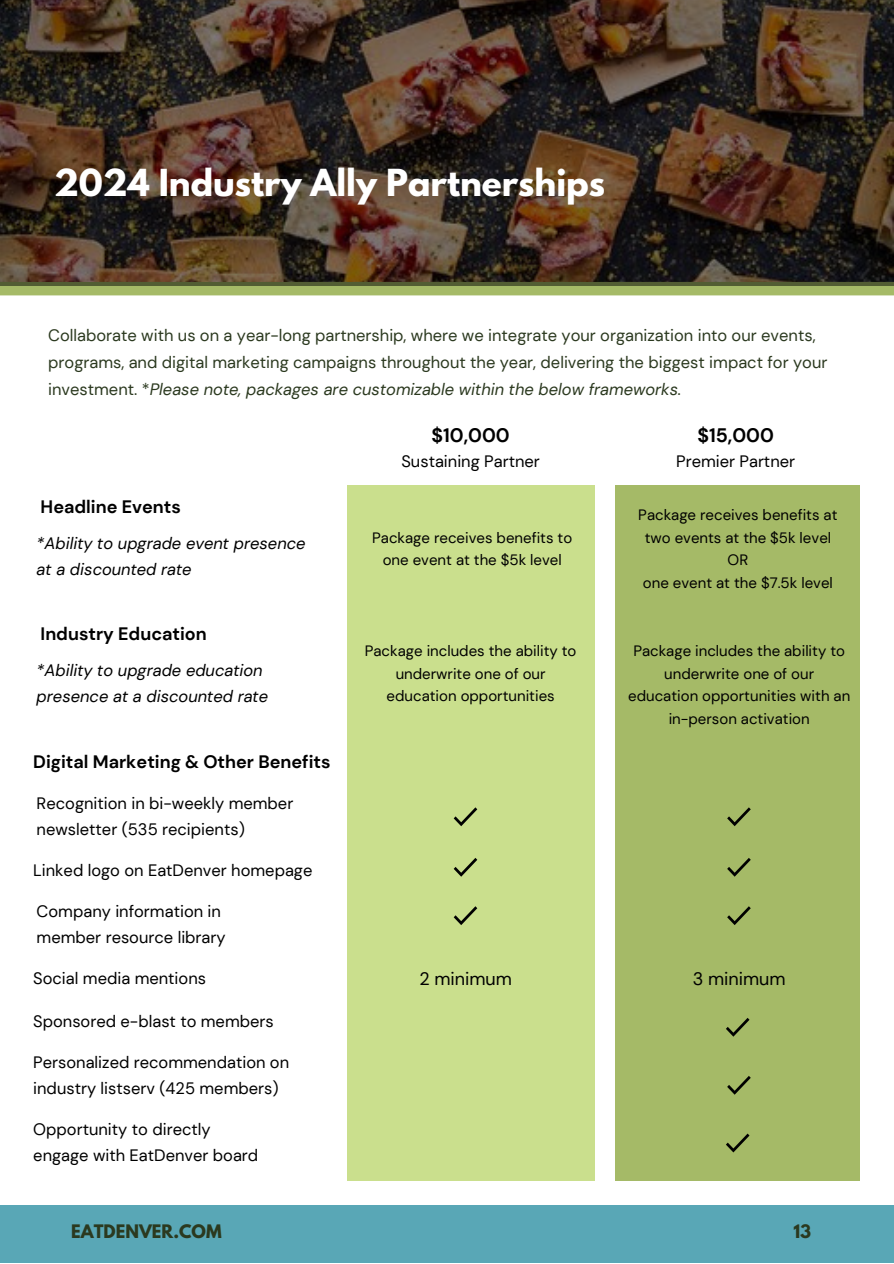
<style>
.page{position:relative;width:894px;height:1264px;background:#fff}
.page>*{position:absolute;margin:0;border:0;box-sizing:border-box;transform-origin:0 0}
.t1{font:700 33px "League Spartan";color:#fff}
.t2{font:700 19.5px "DM Sans";color:#000}
.t3{font:700 18px "DM Sans";color:#000}
.t4{font:18px "DM Sans";color:#000}
.t5{font:16.5px/25.8px "DM Sans";color:#000}
.t6{font:16.5px/27px "DM Sans";color:#2b391f}
.t7{font:italic 16.5px/25.8px "DM Sans";color:#000}
.t8{font:700 16.5px "League Spartan";color:#2b391f}
.t9{font:15px/22.5px "DM Sans";color:#000;text-align:center}
.s1{font-style:italic}
</style>
<div class="page">
<div style="left:0;top:1205px;width:893px;height:58px;background:#59a7b6"></div>
<div style="left:0;top:282px;width:893px;height:13px;background:#a5ba67"></div>
<img style="left:0;top:0;width:893px;height:286px">
<div style="left:347px;top:485px;width:247px;height:695px;background:#cadf8d"></div>
<svg style="left:453px;top:807px;width:24px;height:19px"></svg>
<div style="left:615px;top:485px;width:245px;height:695px;background:#a5ba67"></div>
<svg style="left:453px;top:858px;width:24px;height:18px"></svg>
<svg style="left:453px;top:906px;width:24px;height:19px"></svg>
<svg style="left:727px;top:807px;width:23px;height:19px"></svg>
<svg style="left:727px;top:858px;width:23px;height:18px"></svg>
<svg style="left:727px;top:906px;width:23px;height:19px"></svg>
<svg style="left:726px;top:1018px;width:23px;height:18px"></svg>
<svg style="left:727px;top:1076px;width:23px;height:18px"></svg>
<svg style="left:726px;top:1133px;width:23px;height:19px"></svg>
<p class="t1" style="left:54px;top:166px;width:552px">2024 Industry Ally Partnerships</p>
<h1 class="t6" style="left:48px;top:322px;width:780px">Collaborate with us on a year-long partnership, where we integrate your organization into our events, programs, and digital marketing campaigns throughout the year, delivering the biggest impact for your investment. *<span class="s1">Please note, packages are customizable within the below frameworks.</span></h1>
<h2 class="t3" style="left:41px;top:495px;width:142px">Headline Events</h2>
<p class="t7" style="left:37px;top:530px;width:270px">*Ability to upgrade event presence at a discounted rate</p>
<p class="t3" style="left:41px;top:622px;width:168px">Industry Education</p>
<p class="t7" style="left:37px;top:657px;width:233px">*Ability to upgrade education presence at a discounted rate</p>
<p class="t3" style="left:33px;top:750px;width:299px">Digital Marketing &amp; Other Benefits</p>
<h3 class="t5" style="left:37px;top:790px;width:258px">Recognition in bi-weekly member newsletter (535 recipients)</h3>
<h2 class="t5" style="left:33px;top:857px;width:280px">Linked logo on EatDenver homepage</h2>
<p class="t5" style="left:37px;top:898px;width:190px">Company information in member resource library</p>
<p class="t2" style="left:431px;top:422px;width:80px">$10,000</p>
<p class="t5" style="left:401px;top:449px;width:140px">Sustaining Partner</p>
<p class="t9" style="left:372px;top:526px;width:201px">Package receives benefits to one event at the $5k level</p>
<p class="t2" style="left:697px;top:422px;width:78px">$15,000</p>
<p class="t5" style="left:676px;top:449px;width:120px">Premier Partner</p>
<p class="t9" style="left:638px;top:503px;width:201px">Package receives benefits at two events at the $5k level</p>
<p class="t9" style="left:727px;top:548px;width:22px">OR</p>
<p class="t9" style="left:642px;top:571px;width:191px">one event at the $7.5k level</p>
<p class="t9" style="left:365px;top:640px;width:213px">Package includes the ability to underwrite one of our education opportunities</p>
<p class="t9" style="left:628px;top:640px;width:223px">Package includes the ability to underwrite one of our education opportunities with an in-person activation</p>
<p class="t5" style="left:33px;top:965px;width:174px">Social media mentions</p>
<p class="t4" style="left:692px;top:967px;width:94px">3 minimum</p>
<h2 class="t4" style="left:419px;top:967px;width:94px">2 minimum</h2>
<h2 class="t5" style="left:33px;top:1008px;width:242px">Sponsored e-blast to members</h2>
<p class="t5" style="left:33px;top:1049px;width:257px">Personalized recommendation on industry listserv (425 members)</p>
<p class="t5" style="left:33px;top:1116px;width:226px">Opportunity to directly engage with EatDenver board</p>
<h2 class="t8" style="left:71px;top:1222px;width:152px">EATDENVER.COM</h2>
<p class="t8" style="left:793px;top:1222px;width:19px">13</p>
</div>
